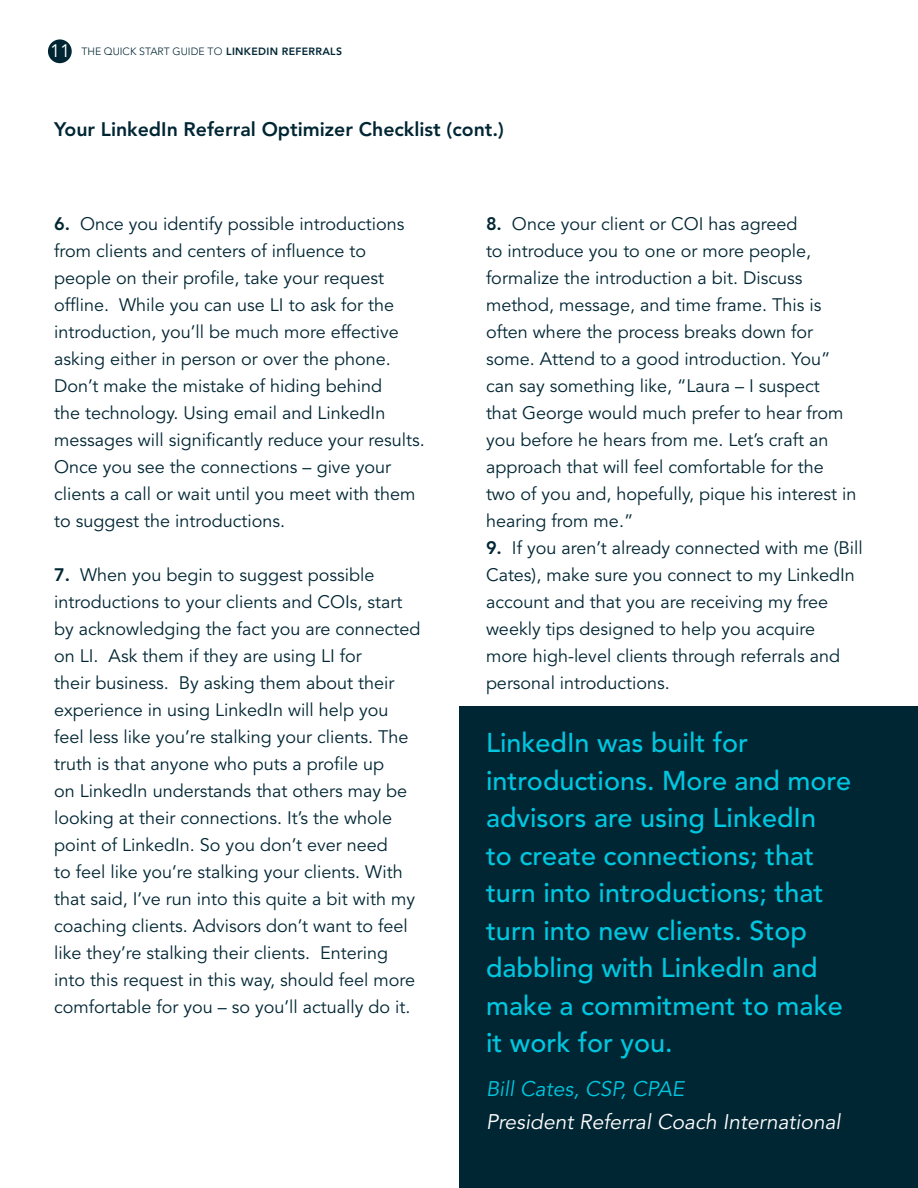
<style>
.page{position:relative;width:918px;height:1188px;background:#fff}
.page>*{position:absolute;margin:0;border:0;box-sizing:border-box;transform-origin:0 0}
.t1{font:500 27px/37.5px "Avenir";color:#00c7e0}
.t2{font:italic 21px "Avenir";color:#fff}
.t3{font:italic 21px "Avenir";color:#00c7e0}
.t4{font:800 19.5px "Avenir";color:#002633}
.t5{font:18px/27px "Avenir";color:#002633}
.t6{font:300 10.5px "Avenir";color:#002633}
.s1{font-weight:400;font-size:18px;color:#fff}
.s2{font-weight:800}
</style>
<div class="page">
<div style="left:48px;top:39px;width:24px;height:24px;background:#002633;border-radius:50%"></div>
<div style="left:459px;top:706px;width:459px;height:482px;background:#002633"></div>
<p class="t6" style="left:50px;top:45px;width:293px"><span class="s1">11</span> THE QUICK START GUIDE TO <span class="s2">LINKEDIN REFERRALS</span></p>
<p class="t4" style="left:54px;top:117px;width:452px">Your LinkedIn Referral Optimizer Checklist (cont.)</p>
<p class="t5" style="left:54px;top:211px;width:372px"><span class="s2">6.</span> Once you identify possible introductions from clients and centers of influence to people on their profile, take your request offline. While you can use LI to ask for the introduction, you’ll be much more effective asking either in person or over the phone.<br>Don’t make the mistake of hiding behind<br>the technology. Using email and LinkedIn messages will significantly reduce your results.<br>Once you see the connections – give your clients a call or wait until you meet with them to suggest the introductions.</p>
<p class="t5" style="left:54px;top:562px;width:368px"><span class="s2">7.</span> When you begin to suggest possible introductions to your clients and COIs, start by acknowledging the fact you are connected on LI. Ask them if they are using LI for<br>their business. By asking them about their experience in using LinkedIn will help you feel less like you’re stalking your clients. The truth is that anyone who puts a profile up<br>on LinkedIn understands that others may be looking at their connections. It’s the whole point of LinkedIn. So you don’t ever need<br>to feel like you’re stalking your clients. With that said, I’ve run into this quite a bit with my coaching clients. Advisors don’t want to feel like they’re stalking their clients. Entering into this request in this way, should feel more comfortable for you – so you’ll actually do it.</p>
<p class="t5" style="left:486px;top:211px;width:372px"><span class="s2">8.</span> Once your client or COI has agreed<br>to introduce you to one or more people, formalize the introduction a bit. Discuss method, message, and time frame. This is often where the process breaks down for some. Attend to a good introduction. You” can say something like, “Laura – I suspect<br>that George would much prefer to hear from you before he hears from me. Let’s craft an approach that will feel comfortable for the two of you and, hopefully, pique his interest in hearing from me.”</p>
<p class="t5" style="left:486px;top:535px;width:378px"><span class="s2">9.</span> If you aren’t already connected with me (Bill Cates), make sure you connect to my LinkedIn account and that you are receiving my free weekly tips designed to help you acquire<br>more high-level clients through referrals and personal introductions.</p>
<h1 class="t1" style="left:486px;top:725px;width:367px">LinkedIn was built for introductions. More and more advisors are using LinkedIn<br>to create connections; that turn into introductions; that turn into new clients. Stop dabbling with LinkedIn and make a commitment to make it work for you.</h1>
<p class="t3" style="left:486px;top:1077px;width:200px">Bill Cates, CSP, CPAE</p>
<p class="t2" style="left:486px;top:1110px;width:356px">President Referral Coach International</p>
</div>
